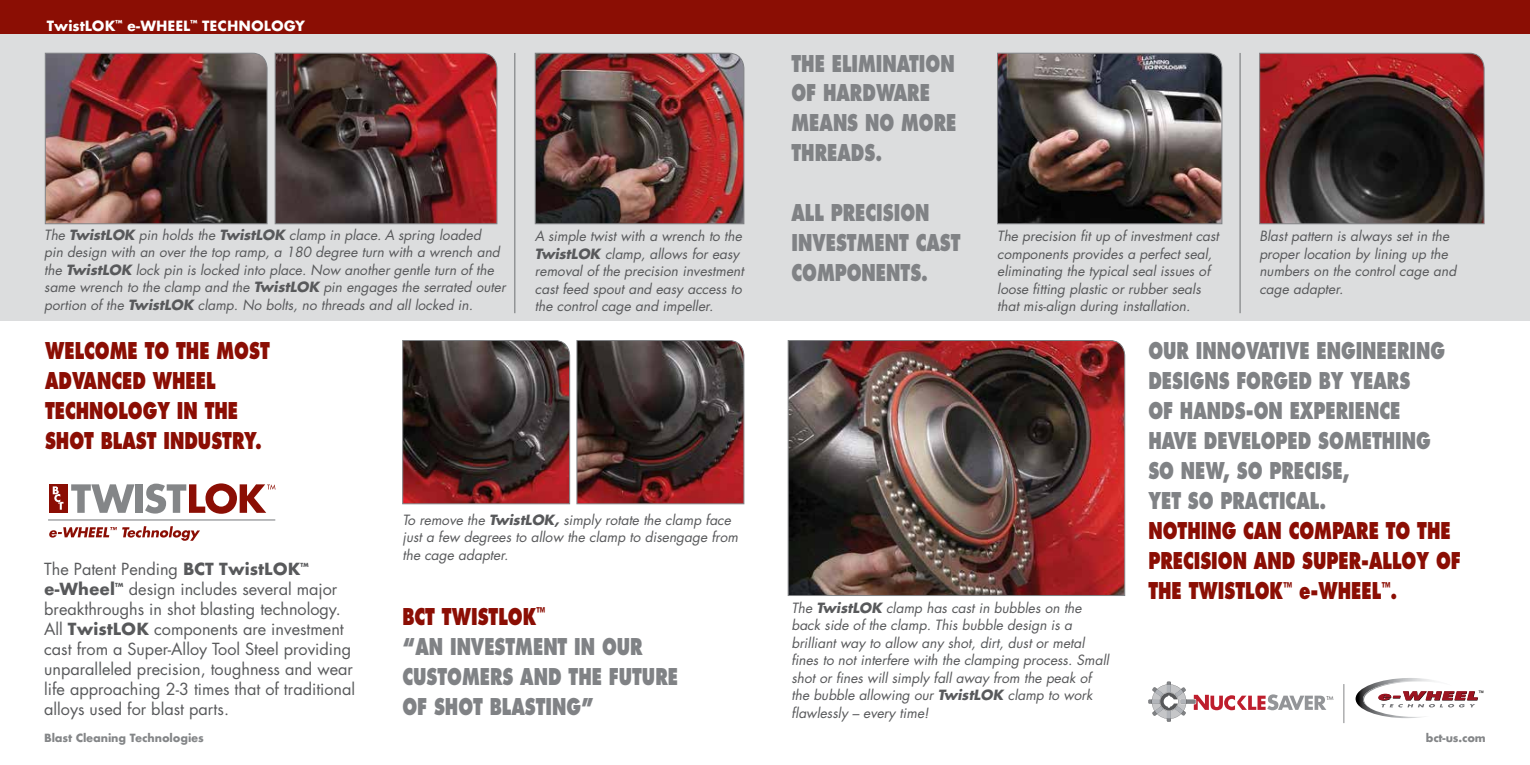
<style>
.page{position:relative;width:1530px;height:765px;background:#fff}
.page>*{position:absolute;margin:0;border:0;box-sizing:border-box;transform-origin:0 0}
.t1{font:800 22.5px/30px "Futura Std";color:#808285;scale:.73 1}
.t2{font:800 22.5px/30px "Futura Std";color:#8b0e04;scale:.73 1}
.t3{font:16.25px/20px "Futura";color:#58595b}
.t4{font:italic 13.75px/17.5px "Futura";color:#58595b}
.t5{font:700 13.75px "Futura";color:#fff}
.t6{font:700 11px "Futura";letter-spacing:-.01em;color:#848688}
.t7{font:6.12px "Arial";color:#000}
.t8{font:5.25px "Futura";color:#58595b}
.s1{font-weight:700}
.s2{color:#8b0e04}
</style>
<div class="page">
<div style="left:0;top:0;width:1530px;height:320px;background:#dcddde"></div>
<svg style="left:402px;top:340px;width:168px;height:164px;background:#4c3131"></svg>
<svg style="left:576px;top:340px;width:169px;height:164px;background:#4e3130"></svg>
<img style="left:788px;top:340px;width:337px;height:256px">
<svg style="left:71px;top:484px;width:64px;height:29px"></svg>
<div style="left:136px;top:484px;width:7px;height:29px;background:#848688"></div>
<div style="left:49px;top:484px;width:19px;height:29px;background:#8b0e04"></div>
<svg style="left:53px;top:486px;width:11px;height:24px"></svg>
<svg style="left:49px;top:526px;width:151px;height:15px"></svg>
<hr style="left:48px;top:519px;width:227px;height:2px;background:#848688">
<svg style="left:145px;top:483px;width:131px;height:31px"></svg>
<svg style="left:1451px;top:691px;width:27px;height:16px"></svg>
<img style="left:1356px;top:678px;width:78px;height:40px">
<img style="left:1418px;top:681px;width:33px;height:28px">
<img style="left:1363px;top:681px;width:55px;height:28px">
<svg style="left:1148px;top:682px;width:178px;height:40px"></svg>
<hr style="left:1343px;top:684px;width:1px;height:39px;background:#848688">
<img style="left:45px;top:53px;width:223px;height:171px">
<img style="left:275px;top:53px;width:223px;height:171px">
<img style="left:535px;top:53px;width:210px;height:171px">
<img style="left:997px;top:53px;width:226px;height:171px">
<svg style="left:1259px;top:53px;width:226px;height:171px;background:#4f2626"></svg>
<div style="left:0;top:0;width:1530px;height:34px;background:#8b0e04"></div>
<hr style="left:514px;top:53px;width:1px;height:260px;background:#848688">
<hr style="left:1239px;top:53px;width:2px;height:260px;background:#848688">
<p class="t5" style="left:47px;top:16px;width:260px">TwistLOK<sup>™</sup> e-WHEEL<sup>™</sup> TECHNOLOGY</p>
<p class="t4" style="left:44px;top:226px;width:463px">The <span class="s1">TwistLOK</span> pin holds the <span class="s1">TwistLOK</span> clamp in place. A spring loaded<br>pin design with an over the top ramp, a 180 degree turn with a wrench and the <span class="s1">TwistLOK</span> lock pin is locked into place. Now another gentle turn of the same wrench to the clamp and the <span class="s1">TwistLOK</span> pin engages the serrated outer portion of the <span class="s1">TwistLOK</span> clamp. No bolts, no threads and all locked in.</p>
<h1 class="t1" style="left:791px;top:48px;width:227px">THE ELIMINATION<br>OF HARDWARE<br>MEANS NO MORE<br>THREADS.</h1>
<h1 class="t1" style="left:791px;top:198px;width:233px">ALL PRECISION<br>INVESTMENT CAST<br>COMPONENTS.</h1>
<p class="t4" style="left:997px;top:227px;width:223px">The precision fit up of investment cast components provides a perfect seal, eliminating the typical seal issues of loose fitting plastic or rubber seals that mis-align during installation.</p>
<p class="t4" style="left:535px;top:227px;width:210px">A simple twist with a wrench to the <span class="s1">TwistLOK</span> clamp, allows for easy removal of the precision investment cast feed spout and easy access to the control cage and impeller.</p>
<p class="t4" style="left:1259px;top:227px;width:198px">Blast pattern is always set in the proper location by lining up the numbers on the control cage and cage adapter.</p>
<h1 class="t2" style="left:45px;top:335px;width:309px">WELCOME TO THE MOST<br>ADVANCED WHEEL<br>TECHNOLOGY IN THE<br>SHOT BLAST INDUSTRY.</h1>
<p class="t3" style="left:44px;top:559px;width:313px">The Patent Pending <span class="s1">BCT TwistLOK</span><sup>™ </sup><span class="s1">e-Wheel</span><sup>™</sup> design includes several major breakthroughs in shot blasting technology.<br>All <span class="s1">TwistLOK</span> components are investment cast from a Super-Alloy Tool Steel providing unparalleled precision, toughness and wear life approaching 2-3 times that of traditional alloys used for blast parts.</p>
<p class="t4" style="left:402px;top:511px;width:337px">To remove the <span class="s1">TwistLOK,</span> simply rotate the clamp face just a few degrees to allow the clamp to disengage from the cage adapter.</p>
<h1 class="t1" style="left:402px;top:602px;width:379px"><span class="s2">BCT TWISTLOK</span><sup>™<br></sup>“AN INVESTMENT IN OUR<br>CUSTOMERS AND THE FUTURE<br>OF SHOT BLASTING”</h1>
<p class="t4" style="left:791px;top:599px;width:319px">The <span class="s1">TwistLOK</span> clamp has cast in bubbles on the back side of the clamp. This bubble design is a brilliant way to allow any shot, dirt, dust or metal fines to not interfere with the clamping process. Small shot or fines will simply fall away from the peak of the bubble allowing our <span class="s1">TwistLOK</span> clamp to work flawlessly – every time!</p>
<h1 class="t1" style="left:1148px;top:336px;width:408px">OUR INNOVATIVE ENGINEERING<br>DESIGNS FORGED BY YEARS<br>OF HANDS-ON EXPERIENCE<br>HAVE DEVELOPED SOMETHING<br>SO NEW, SO PRECISE,<br>YET SO PRACTICAL.</h1>
<h1 class="t2" style="left:1148px;top:516px;width:429px">NOTHING CAN COMPARE TO THE<br>PRECISION AND SUPER-ALLOY OF<br>THE TWISTLOK<sup>™</sup> e-WHEEL<sup>™</sup>.</h1>
<p class="t8" style="left:1327px;top:695px;width:9px">TM</p>
<p class="t7" style="left:1478px;top:689px;width:8px">™</p>
<p class="t6" style="left:44px;top:730px;width:161px">Blast Cleaning Technologies</p>
<p class="t6" style="left:1426px;top:730px;width:62px">bct-us.com</p>
</div>
